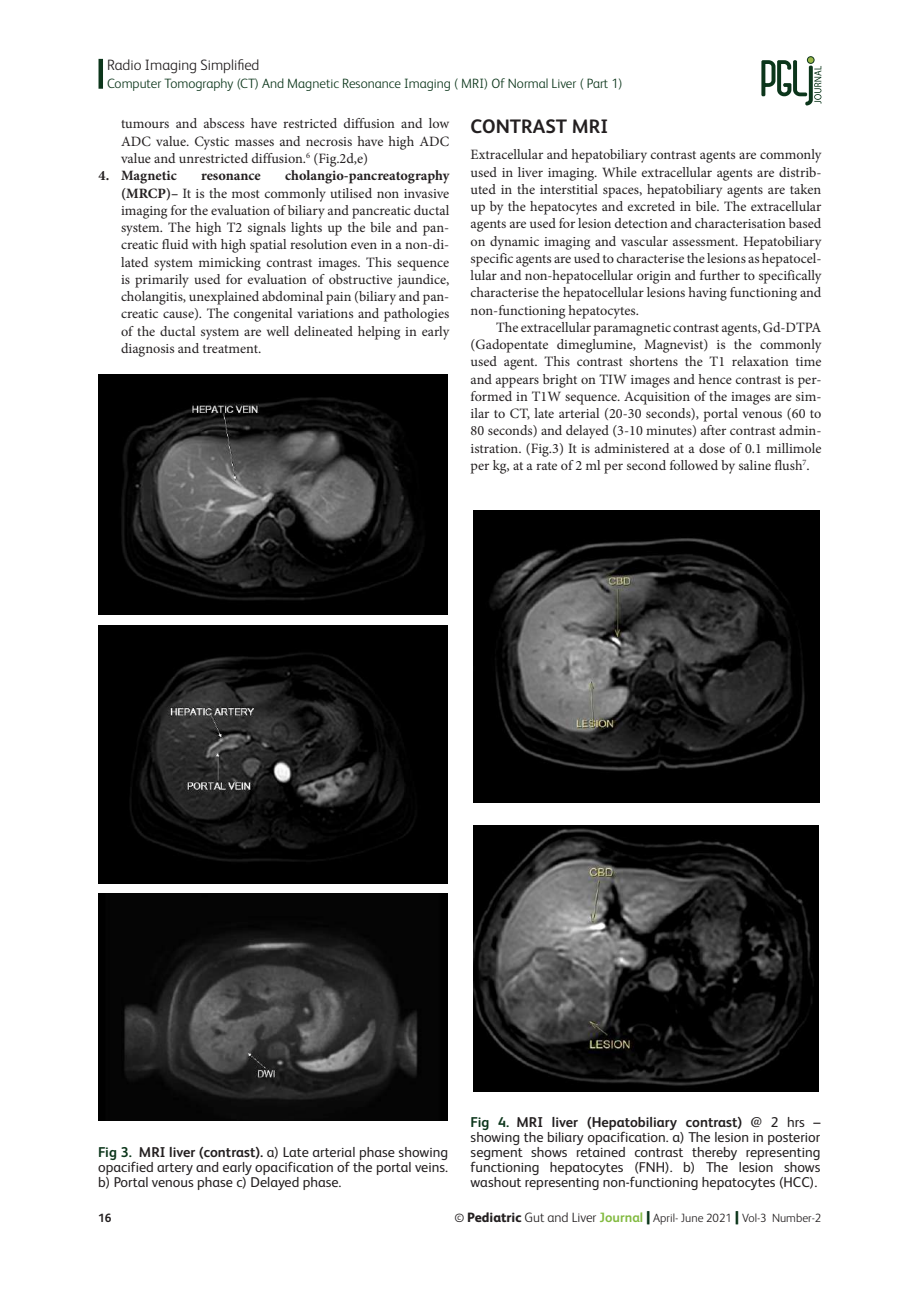
<style>
.page{position:relative;width:920px;height:1290px;background:#fff}
.page>*{position:absolute;margin:0;border:0;box-sizing:border-box;transform-origin:0 0}
.t1{font:700 19.5px "FS Albert Pro";color:#231f20}
.t2{font:300 15px "FS Albert Pro";color:#231f20}
.t3{font:14.25px/17.2px "Minion Pro";color:#231f20;text-align:justify}
.t4{font:14.25px/15px "FS Albert Pro";color:#231f20;text-align:justify}
.t5{font:700 14.25px "Minion Pro";color:#231f20}
.t6{font:300 13.5px "FS Albert Pro";color:#0c361b}
.t7{font:300 12px "FS Albert Pro";color:#231f20}
.t8{font:700 12px "FS Albert Pro";color:#231f20}
.s1{font-weight:700}
.s2{font-weight:700;color:#0c361b}
.s3{font-weight:400}
.s4{font-weight:800;font-size:13.5px}
.s5{font-size:13.5px}
.s6{font-weight:700;font-size:13.5px;color:#82ba40}
.s7{font-weight:800;font-size:18px;color:#0c361b}
</style>
<div class="page">
<hr style="left:99px;top:59px;width:4px;height:30px;background:#0c361b">
<img style="left:98px;top:625px;width:350px;height:259px">
<img style="left:98px;top:894px;width:350px;height:226px">
<img style="left:98px;top:374px;width:350px;height:241px">
<img style="left:474px;top:511px;width:345px;height:292px">
<img style="left:473px;top:825px;width:346px;height:266px">
<div style="left:807px;top:56px;width:7px;height:8px;border:1px solid #0c361b;border-radius:50%"></div>
<svg style="left:761px;top:57px;width:60px;height:49px"></svg>
<p class="t2" style="left:107px;top:55px;width:154px">Radio Imaging Simplified</p>
<p class="t6" style="left:107px;top:74px;width:517px">Computer Tomography (CT) And Magnetic Resonance Imaging ( MRI) Of Normal Liver ( Part 1)</p>
<p class="t3" style="left:121px;top:115px;width:330px">tumours and abscess have restricted diffusion and low ADC value. Cystic masses and necrosis have high ADC value and unrestricted diffusion.<sup>6</sup> (Fig.2d,e)</p>
<p class="t5" style="left:99px;top:166px;width:80px">4. Magnetic</p>
<p class="t5" style="left:201px;top:166px;width:61px">resonance</p>
<p class="t3" style="left:121px;top:167px;width:330px;text-indent:164px"><span class="s1">cholangio-pancreatography (MRCP)–</span> It is the most commonly utilised non invasive imaging for the evaluation of biliary and pancreatic ductal system. The high T2 signals lights up the bile and pan&shy;creatic fluid with high spatial resolution even in a non-di&shy;lated system mimicking contrast images. This sequence is primarily used for evaluation of obstructive jaundice, cholangitis, unexplained abdominal pain (biliary and pan&shy;creatic cause). The congenital variations and pathologies of the ductal system are well delineated helping in early diagnosis and treatment.</p>
<h1 class="t1" style="left:471px;top:113px;width:139px">CONTRAST MRI</h1>
<p class="t3" style="left:471px;top:146px;width:352px">Extracellular and hepatobiliary contrast agents are commonly used in liver imaging. While extracellular agents are distrib&shy;uted in the interstitial spaces, hepatobiliary agents are taken up by the hepatocytes and excreted in bile. The extracellular agents are used for lesion detection and characterisation based on dynamic imaging and vascular assessment. Hepatobiliary specific agents are used to characterise the lesions as hepatocel&shy;lular and non-hepatocellular origin and further to specifically characterise the hepatocellular lesions having functioning and non-functioning hepatocytes.</p>
<p class="t3" style="left:471px;top:319px;width:352px;text-indent:26px">The extracellular paramagnetic contrast agents, Gd-DTPA (Gadopentate dimeglumine, Magnevist) is the commonly used agent. This contrast shortens the T1 relaxation time and appears bright on TIW images and hence contrast is per&shy;formed in T1W sequence. Acquisition of the images are sim&shy;ilar to CT, late arterial (20-30 seconds), portal venous (60 to 80 seconds) and delayed (3-10 minutes) after contrast admin&shy;istration. (Fig.3) It is administered at a dose of 0.1 millimole per kg, at a rate of 2 ml per second followed by saline flush<sup>7</sup>.</p>
<p class="t4" style="left:98px;top:1144px;width:351px"><span class="s2">Fig 3.</span> <span class="s1">MRI liver (contrast).</span> a) Late arterial phase showing opacified artery and early opacification of the portal veins. b) Portal venous phase c) Delayed phase.</p>
<p class="t4" style="left:471px;top:1113px;width:351px"><span class="s2">Fig 4.</span> <span class="s1">MRI liver (Hepatobiliary contrast)</span> @ 2 hrs – showing the biliary opacification. a) The lesion in posterior segment shows retained contrast thereby representing functioning hepatocytes (FNH). b) The lesion shows washout representing non-functioning hepatocytes (HCC).</p>
<p class="t8" style="left:98px;top:1209px;width:15px">16</p>
<p class="t7" style="left:454px;top:1210px;width:369px"><span class="s3">©</span> <span class="s4">Pediatric</span> <span class="s5">Gut and Liver</span> <span class="s6">Journal</span> <span class="s7">|</span> April- June 2021 <span class="s7">|</span> Vol-3 Number-2</p>
</div>
